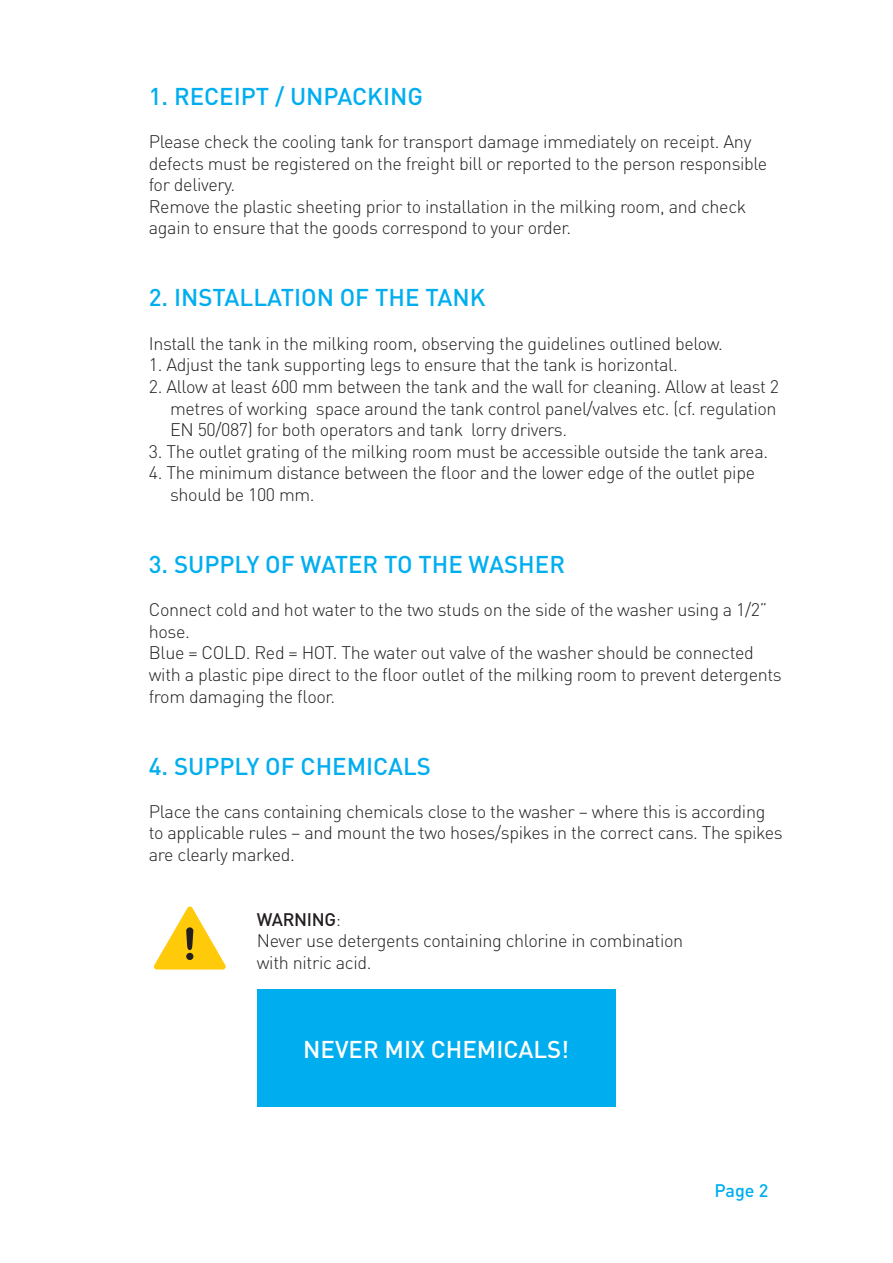
<style>
.page{position:relative;width:893px;height:1263px;background:#fff}
.page>*{position:absolute;margin:0;border:0;box-sizing:border-box;transform-origin:0 0}
.t1{font:500 24px "DIN";color:#00aeef}
.t2{font:500 24px "DIN";color:#fff}
.Indrykning_5_mm{font:300 18px/21.6px "DIN";letter-spacing:-.02em;color:#231f20}
.t3{font:500 18px "DIN";letter-spacing:-.02em;color:#231f20}
.t4{font:500 18px "DIN";color:#00aeef}
.s1{font-weight:300}
</style>
<div class="page">
<div style="left:257px;top:990px;width:359px;height:117px;background:#00aeef"></div>
<svg style="left:154px;top:906px;width:72px;height:63px"></svg>
<p class="t1" style="left:149px;top:81px;width:276px">1. RECEIPT / UNPACKING</p>
<p class="Indrykning_5_mm" style="left:149px;top:131px;width:620px">Please check the cooling tank for transport damage immediately on receipt. Any defects must be registered on the freight bill or reported to the person responsible for delivery.</p>
<p class="Indrykning_5_mm" style="left:149px;top:195px;width:599px">Remove the plastic sheeting prior to installation in the milking room, and check again to ensure that the goods correspond to your order.</p>
<p class="t1" style="left:149px;top:282px;width:338px">2. INSTALLATION OF THE TANK</p>
<p class="Indrykning_5_mm" style="left:149px;top:332px;width:576px">Install the tank in the milking room, observing the guidelines outlined below.</p>
<p class="Indrykning_5_mm" style="left:149px;top:354px;width:530px">1. Adjust the tank supporting legs to ensure that the tank is horizontal.</p>
<p class="Indrykning_5_mm" style="left:170px;top:375px;width:611px;text-indent:-21px">2. Allow at least 600 mm between the tank and the wall for cleaning. Allow at least 2 metres of working space around the tank control panel/valves etc. (cf. regulation<br>EN 50/087) for both operators and tank lorry drivers.</p>
<p class="Indrykning_5_mm" style="left:149px;top:440px;width:621px">3. The outlet grating of the milking room must be accessible outside the tank area.</p>
<p class="Indrykning_5_mm" style="left:170px;top:462px;width:586px;text-indent:-21px">4. The minimum distance between the floor and the lower edge of the outlet pipe should be 100 mm.</p>
<p class="t1" style="left:149px;top:549px;width:418px">3. SUPPLY OF WATER TO THE WASHER</p>
<p class="Indrykning_5_mm" style="left:149px;top:599px;width:620px">Connect cold and hot water to the two studs on the side of the washer using a 1/2” hose.</p>
<p class="Indrykning_5_mm" style="left:149px;top:642px;width:634px">Blue = COLD. Red = HOT. The water out valve of the washer should be connected with a plastic pipe direct to the floor outlet of the milking room to prevent detergents from damaging the floor.</p>
<p class="t1" style="left:149px;top:750px;width:284px">4. SUPPLY OF CHEMICALS</p>
<p class="Indrykning_5_mm" style="left:149px;top:800px;width:635px">Place the cans containing chemicals close to the washer – where this is according to applicable rules – and mount the two hoses/spikes in the correct cans. The spikes are clearly marked.</p>
<p class="t3" style="left:257px;top:908px;width:86px">WARNING<span class="s1">:</span></p>
<p class="Indrykning_5_mm" style="left:257px;top:930px;width:428px">Never use detergents containing chlorine in combination</p>
<p class="Indrykning_5_mm" style="left:257px;top:951px;width:116px">with nitric acid.</p>
<p class="t2" style="left:303px;top:1034px;width:267px">NEVER MIX CHEMICALS!</p>
<p class="t4" style="left:714px;top:1179px;width:56px">Page 2</p>
</div>
